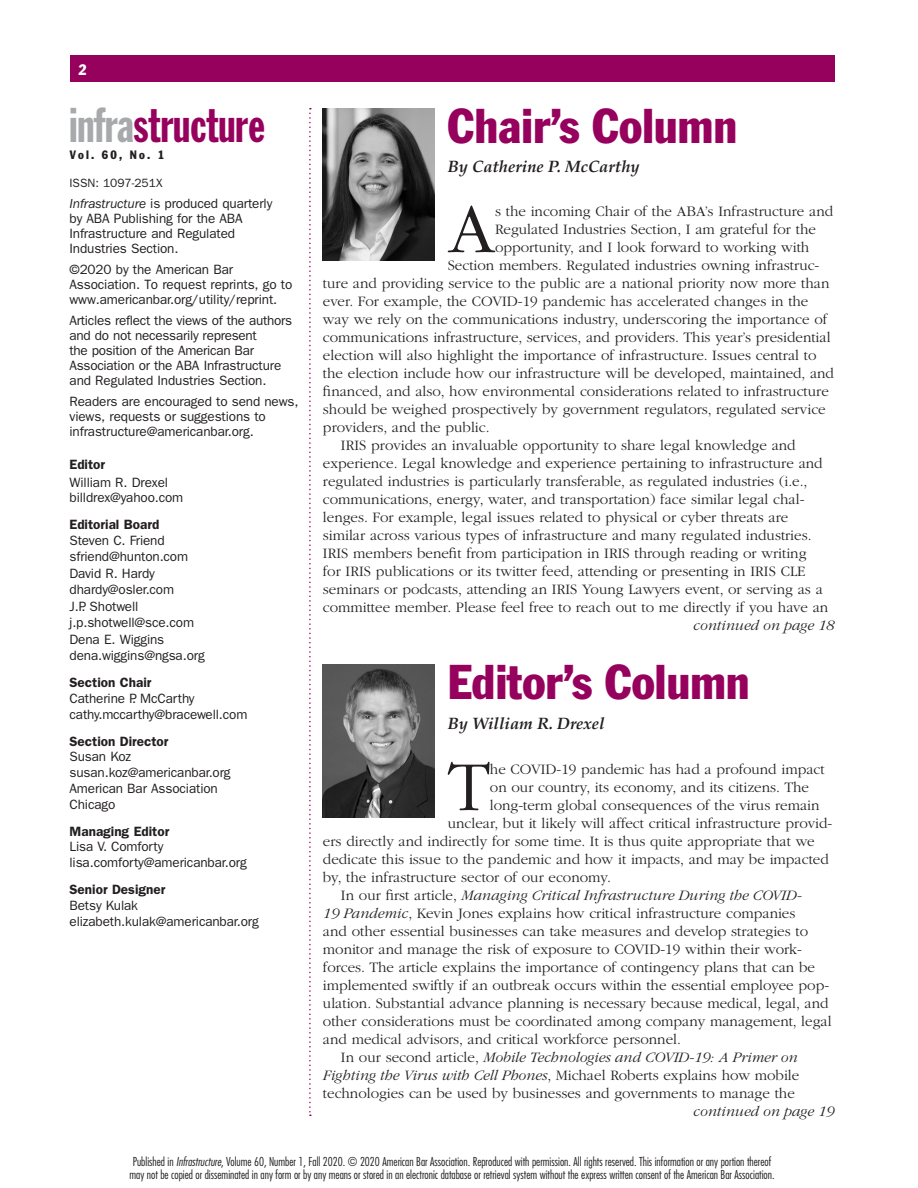
<style>
.page{position:relative;width:918px;height:1188px;background:#fff}
.page>*{position:absolute;margin:0;border:0;box-sizing:border-box;transform-origin:0 0}
.t1{font:300 72.75px "ITC Garamond Std";color:#231f20}
.t2{font:condensed 48px "Franklin Gothic Std";color:#97015e}
.t3{font:48px "Franklin Gothic Std Extra Cond";color:#97015e}
.t4{font:italic 700 16.5px "Palatino LT Std";color:#231f20}
.t5{font:300 15px "ITC Garamond Std";color:#231f20}
.t6{font:italic 300 15px "ITC Garamond Std";color:#231f20}
.t7{font:condensed 15px "Franklin Gothic Std";color:#fff}
.t8{font:13.5px/15px "ITC Franklin Gothic Std";letter-spacing:-.01em;color:#231f20}
.t9{font:600 13.5px "ITC Franklin Gothic Std";color:#231f20}
.t10{font:300 condensed 12px/13.5px "Futura Std";color:#231f20}
.t11{font:12px "ITC Franklin Gothic Std";color:#231f20}
.t12{font:condensed 12px "Franklin Gothic Std";letter-spacing:.18em;color:#231f20}
.s1{color:#a8a9ad}
.s2{font-style:italic}
.s3{font-style:normal}
</style>
<div class="page">
<div style="left:70px;top:56px;width:765px;height:26px;background:#97015e"></div>
<img style="left:323px;top:108px;width:111px;height:153px">
<img style="left:323px;top:664px;width:111px;height:154px">
<svg style="left:309px;top:108px;width:2px;height:1008px"></svg>
<p class="t7" style="left:79px;top:60px;width:10px">2</p>
<h2 class="t3" style="left:70px;top:100px;width:197px"><span class="s1">infra</span>structure</h2>
<p class="t12" style="left:70px;top:147px;width:96px">Vol. 60, No. 1</p>
<p class="t11" style="left:70px;top:177px;width:94px">ISSN: 1097-251X</p>
<p class="t8" style="left:70px;top:197px;width:204px"><span class="s2">Infrastructure</span> is produced quarterly by ABA Publishing for the ABA<br>Infrastructure and Regulated<br>Industries Section.</p>
<p class="t8" style="left:70px;top:263px;width:224px">©2020 by the American Bar<br>Association. To request reprints, go to www.americanbar.org/utility/reprint.</p>
<p class="t8" style="left:70px;top:314px;width:224px">Articles reflect the views of the authors and do not necessarily represent<br>the position of the American Bar Association or the ABA Infrastructure and Regulated Industries Section.</p>
<p class="t8" style="left:70px;top:395px;width:230px">Readers are encouraged to send news, views, requests or suggestions to infrastructure@americanbar.org.</p>
<p class="t9" style="left:70px;top:457px;width:37px">Editor</p>
<p class="t8" style="left:70px;top:474px;width:115px;line-height:15.8px">William R. Drexel billdrex@yahoo.com</p>
<p class="t9" style="left:70px;top:517px;width:91px">Editorial Board</p>
<p class="t8" style="left:70px;top:533px;width:120px;line-height:15.8px">Steven C. Friend sfriend@hunton.com</p>
<p class="t8" style="left:70px;top:566px;width:106px;line-height:15.8px">David R. Hardy dhardy@osler.com</p>
<p class="t8" style="left:70px;top:599px;width:126px;line-height:15.8px">J.P. Shotwell j.p.shotwell@sce.com</p>
<p class="t8" style="left:70px;top:632px;width:137px;line-height:15.8px">Dena E. Wiggins dena.wiggins@ngsa.org</p>
<p class="t9" style="left:70px;top:674px;width:83px">Section Chair</p>
<p class="t8" style="left:70px;top:690px;width:179px;line-height:15.8px">Catherine P. McCarthy cathy.mccarthy@bracewell.com</p>
<p class="t9" style="left:70px;top:733px;width:100px">Section Director</p>
<p class="t8" style="left:70px;top:749px;width:163px;line-height:15.8px">Susan Koz susan.koz@americanbar.org<br>American Bar Association<br>Chicago</p>
<p class="t9" style="left:70px;top:823px;width:101px">Managing Editor</p>
<p class="t8" style="left:70px;top:839px;width:179px;line-height:15.8px">Lisa V. Comforty lisa.comforty@americanbar.org</p>
<p class="t9" style="left:70px;top:881px;width:97px">Senior Designer</p>
<p class="t8" style="left:70px;top:897px;width:191px;line-height:15.8px">Betsy Kulak elizabeth.kulak@americanbar.org</p>
<h2 class="t2" style="left:448px;top:96px;width:291px">Chair’s Column</h2>
<p class="t4" style="left:448px;top:157px;width:193px">By Catherine P. McCarthy</p>
<h1 class="t1" style="left:448px;top:190px;width:48px">A</h1>
<p class="t5" style="left:495px;top:203px;width:340px">s the incoming Chair of the ABA’s Infrastructure and</p>
<p class="t5" style="left:495px;top:221px;width:322px">Regulated Industries Section, I am grateful for the</p>
<p class="t5" style="left:495px;top:239px;width:316px">opportunity, and I look forward to working with</p>
<p class="t5" style="left:448px;top:257px;width:373px">Section members. Regulated industries owning infrastruc-</p>
<p class="t5" style="left:323px;top:275px;width:508px">ture and providing service to the public are a national priority now more than</p>
<p class="t5" style="left:323px;top:293px;width:487px">ever. For example, the COVID-19 pandemic has accelerated changes in the</p>
<p class="t5" style="left:323px;top:311px;width:506px">way we rely on the communications industry, underscoring the importance of</p>
<p class="t5" style="left:323px;top:329px;width:509px">communications infrastructure, services, and providers. This year’s presidential</p>
<p class="t5" style="left:323px;top:347px;width:495px">election will also highlight the importance of infrastructure. Issues central to</p>
<p class="t5" style="left:323px;top:365px;width:513px">the election include how our infrastructure will be developed, maintained, and</p>
<p class="t5" style="left:323px;top:383px;width:507px">financed, and also, how environmental considerations related to infrastructure</p>
<p class="t5" style="left:323px;top:401px;width:504px">should be weighed prospectively by government regulators, regulated service</p>
<p class="t5" style="left:323px;top:419px;width:168px">providers, and the public.</p>
<p class="t5" style="left:341px;top:437px;width:456px">IRIS provides an invaluable opportunity to share legal knowledge and</p>
<p class="t5" style="left:323px;top:455px;width:501px">experience. Legal knowledge and experience pertaining to infrastructure and</p>
<p class="t5" style="left:323px;top:473px;width:486px">regulated industries is particularly transferable, as regulated industries (i.e.,</p>
<p class="t5" style="left:323px;top:491px;width:483px">communications, energy, water, and transportation) face similar legal chal-</p>
<p class="t5" style="left:323px;top:509px;width:467px">lenges. For example, legal issues related to physical or cyber threats are</p>
<p class="t5" style="left:323px;top:527px;width:490px">similar across various types of infrastructure and many regulated industries.</p>
<p class="t5" style="left:323px;top:545px;width:485px">IRIS members benefit from participation in IRIS through reading or writing</p>
<p class="t5" style="left:323px;top:563px;width:484px">for IRIS publications or its twitter feed, attending or presenting in IRIS CLE</p>
<p class="t5" style="left:323px;top:581px;width:501px">seminars or podcasts, attending an IRIS Young Lawyers event, or serving as a</p>
<p class="t5" style="left:323px;top:599px;width:507px">committee member. Please feel free to reach out to me directly if you have an</p>
<p class="t6" style="left:693px;top:617px;width:143px">continued on page 18</p>
<h2 class="t2" style="left:448px;top:653px;width:304px">Editor’s Column</h2>
<p class="t4" style="left:448px;top:714px;width:158px">By William R. Drexel</p>
<h1 class="t1" style="left:448px;top:748px;width:44px">T</h1>
<p class="t5" style="left:490px;top:761px;width:336px">he COVID-19 pandemic has had a profound impact</p>
<p class="t5" style="left:490px;top:779px;width:321px">on our country, its economy, and its citizens. The</p>
<p class="t5" style="left:490px;top:797px;width:331px">long-term global consequences of the virus remain</p>
<p class="t5" style="left:448px;top:815px;width:386px">unclear, but it likely will affect critical infrastructure provid-</p>
<p class="t5" style="left:323px;top:833px;width:493px">ers directly and indirectly for some time. It is thus quite appropriate that we</p>
<p class="t5" style="left:323px;top:851px;width:507px">dedicate this issue to the pandemic and how it impacts, and may be impacted</p>
<p class="t5" style="left:323px;top:869px;width:289px">by, the infrastructure sector of our economy.</p>
<p class="t6" style="left:341px;top:887px;width:462px"><span class="s3">In our first article,</span> Managing Critical Infrastructure During the COVID-</p>
<p class="t5" style="left:323px;top:905px;width:474px"><span class="s2">19 Pandemic</span>, Kevin Jones explains how critical infrastructure companies</p>
<p class="t5" style="left:323px;top:923px;width:487px">and other essential businesses can take measures and develop strategies to</p>
<p class="t5" style="left:323px;top:941px;width:481px">monitor and manage the risk of exposure to COVID-19 within their work-</p>
<p class="t5" style="left:323px;top:959px;width:494px">forces. The article explains the importance of contingency plans that can be</p>
<p class="t5" style="left:323px;top:977px;width:508px">implemented swiftly if an outbreak occurs within the essential employee pop-</p>
<p class="t5" style="left:323px;top:995px;width:507px">ulation. Substantial advance planning is necessary because medical, legal, and</p>
<p class="t5" style="left:323px;top:1013px;width:510px">other considerations must be coordinated among company management, legal</p>
<p class="t5" style="left:323px;top:1031px;width:360px">and medical advisors, and critical workforce personnel.</p>
<p class="t6" style="left:341px;top:1049px;width:458px"><span class="s3">In our second article,</span> Mobile Technologies and COVID-19: A Primer on</p>
<p class="t5" style="left:323px;top:1067px;width:478px"><span class="s2">Fighting the Virus with Cell Phones</span>, Michael Roberts explains how mobile</p>
<p class="t5" style="left:323px;top:1085px;width:473px">technologies can be used by businesses and governments to manage the</p>
<p class="t6" style="left:693px;top:1103px;width:143px">continued on page 19</p>
<p class="t10" style="left:129px;top:1154px;width:647px">Published in <span class="s2">Infrastructure</span>, Volume 60, Number 1, Fall 2020. © 2020 American Bar Association. Reproduced with permission. All rights reserved. This information or any portion thereof may not be copied or disseminated in any form or by any means or stored in an electronic database or retrieval system without the express written consent of the American Bar Association.</p>
</div>
